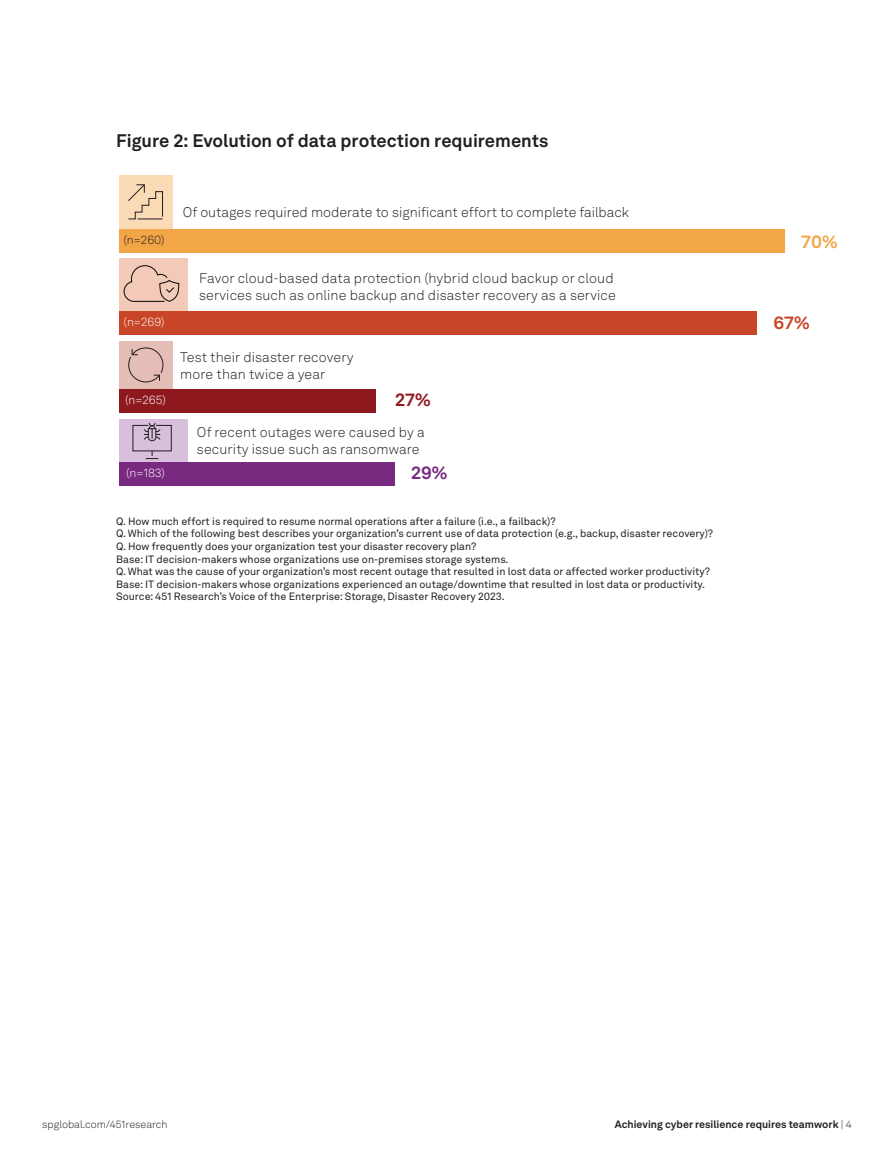
<style>
.page{position:relative;width:894px;height:1170px;background:#fff}
.page>*{position:absolute;margin:0;border:0;box-sizing:border-box;transform-origin:0 0}
.b_Exhibit_Title{font:700 18px "Akkurat LL";color:#231f20}
.t1{font:700 17.85px "Akkurat LL";color:#f2a647}
.t2{font:700 17.85px "Akkurat LL";color:#c84527}
.t3{font:700 17.85px "Akkurat LL";color:#8f181e}
.t4{font:700 17.85px "Akkurat LL";color:#782980}
.t5{font:300 13.95px/16.6px "Akkurat LL";letter-spacing:.01em;color:#231f20}
.t6{font:300 11.85px "Akkurat LL";color:#fff}
.t7{font:300 11.85px "Akkurat LL";color:#231f20}
.b_Exhibit_Source{font:10.5px "Akkurat LL";color:#231f20}
.b_Exhibit_Source_-_last_line{font:10.5px "Akkurat LL";color:#231f20}
.t8{font:700 10.5px "Akkurat LL";color:#231f20}
.t9{font:300 10.5px "Akkurat LL";color:#231f20}
.s1{font-weight:300}
</style>
<div class="page">
<div style="left:119px;top:420px;width:69px;height:42px;background:#d8bfdb"></div>
<div style="left:119px;top:341px;width:54px;height:48px;background:#e4bdb6"></div>
<div style="left:119px;top:175px;width:54px;height:54px;background:#fadbb5"></div>
<div style="left:119px;top:257px;width:69px;height:54px;background:#f2cab7"></div>
<div style="left:119px;top:462px;width:276px;height:23px;background:#782980"></div>
<div style="left:119px;top:229px;width:665px;height:24px;background:#f2a647"></div>
<div style="left:119px;top:311px;width:637px;height:24px;background:#c84527"></div>
<div style="left:119px;top:389px;width:257px;height:24px;background:#8f181e"></div>
<svg style="left:132px;top:422px;width:40px;height:37px"></svg>
<svg style="left:128px;top:347px;width:36px;height:36px"></svg>
<svg style="left:123px;top:265px;width:56px;height:37px"></svg>
<svg style="left:128px;top:184px;width:35px;height:36px"></svg>
<p class="b_Exhibit_Title" style="left:116px;top:127px;width:433px">Figure 2: Evolution of data protection requirements</p>
<p class="t7" style="left:123px;top:231px;width:43px">(n=260)</p>
<p class="t6" style="left:123px;top:314px;width:42px">(n=269)</p>
<p class="t6" style="left:125px;top:391px;width:43px">(n=265)</p>
<p class="t6" style="left:126px;top:465px;width:40px">(n=183)</p>
<p class="t5" style="left:183px;top:203px;width:447px">Of outages required moderate to significant effort to complete failback</p>
<p class="t5" style="left:199px;top:270px;width:418px">Favor cloud-based data protection (hybrid cloud backup or cloud services such as online backup and disaster recovery as a service</p>
<p class="t5" style="left:180px;top:348px;width:175px">Test their disaster recovery more than twice a year</p>
<p class="t3" style="left:395px;top:386px;width:37px">27%</p>
<p class="t5" style="left:197px;top:423px;width:229px">Of recent outages were caused by a security issue such as ransomware</p>
<p class="t4" style="left:411px;top:459px;width:38px">29%</p>
<p class="b_Exhibit_Source" style="left:116px;top:513px;width:441px">Q. How much effort is required to resume normal operations after a failure (i.e., a failback)?</p>
<p class="b_Exhibit_Source" style="left:116px;top:526px;width:598px">Q. Which of the following best describes your organization’s current use of data protection (e.g., backup, disaster recovery)?</p>
<p class="b_Exhibit_Source" style="left:116px;top:538px;width:362px">Q. How frequently does your organization test your disaster recovery plan?</p>
<p class="b_Exhibit_Source" style="left:116px;top:551px;width:394px">Base: IT decision-makers whose organizations use on-premises storage systems.</p>
<p class="b_Exhibit_Source" style="left:116px;top:564px;width:595px">Q. What was the cause of your organization’s most recent outage that resulted in lost data or affected worker productivity?</p>
<p class="b_Exhibit_Source" style="left:116px;top:576px;width:590px">Base: IT decision-makers whose organizations experienced an outage/downtime that resulted in lost data or productivity.</p>
<p class="b_Exhibit_Source_-_last_line" style="left:116px;top:589px;width:390px">Source: 451 Research’s Voice of the Enterprise: Storage, Disaster Recovery 2023.</p>
<p class="t1" style="left:801px;top:227px;width:38px">70%</p>
<p class="t2" style="left:773px;top:309px;width:38px">67%</p>
<p class="t9" style="left:42px;top:1116px;width:127px">spglobal.com/451research</p>
<p class="t8" style="left:614px;top:1116px;width:238px">Achieving cyber resilience requires teamwork <span class="s1">| 4</span></p>
</div>
